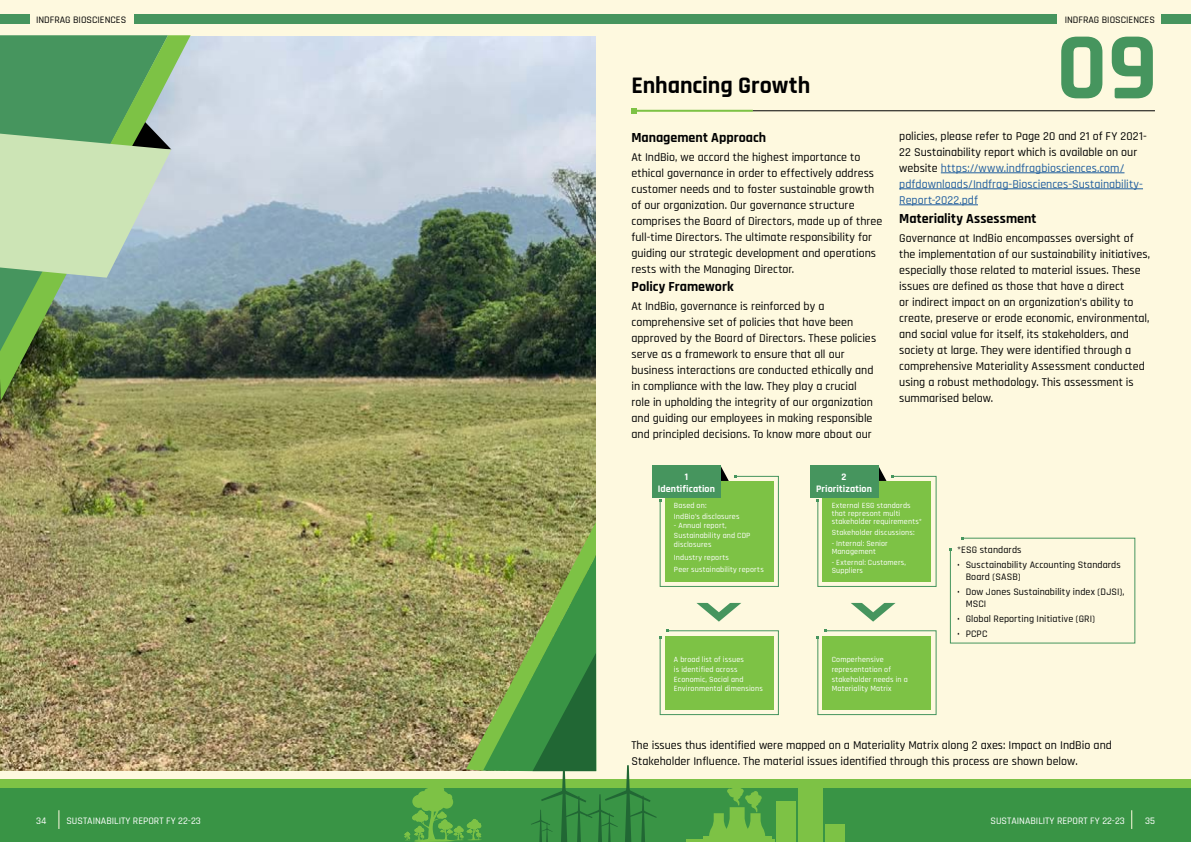
<style>
.page{position:relative;width:1191px;height:842px;background:#fef9df}
.page>*{position:absolute;margin:0;border:0;box-sizing:border-box;transform-origin:0 0}
.t1{font:700 96px "Rajdhani";color:#46955e}
.t2{font:700 24px "Rajdhani";letter-spacing:-.005em;color:#000}
.t3{font:700 14px "Rajdhani";color:#000}
.t4{font:500 12px/16px "Rajdhani";color:#000}
.t5{font:500 12px/16px "Rajdhani";color:#215e9e}
.t6{font:500 10px/12px "Rajdhani";letter-spacing:.005em;color:#000}
.t7{font:500 10px "Rajdhani";color:#fff}
.t8{font:700 10px/12px "Rajdhani";letter-spacing:.01em;color:#fff;text-align:center}
.t9{font:500 8px/9.6px "Rajdhani";letter-spacing:.02em;color:#fff}
.s1{color:#000}
</style>
<div class="page">
<div style="left:0;top:779px;width:1191px;height:54px;background:#7dc245"></div>
<div style="left:0;top:788px;width:1191px;height:54px;background:#399445"></div>
<svg style="left:1131px;top:810px;width:1px;height:19px"></svg>
<svg style="left:58px;top:810px;width:1px;height:19px"></svg>
<div style="left:134px;top:14px;width:461px;height:10px;background:#46955e"></div>
<div style="left:595px;top:14px;width:462px;height:10px;background:#46955e"></div>
<div style="left:0;top:14px;width:30px;height:10px;background:#46955e"></div>
<div style="left:1161px;top:14px;width:30px;height:10px;background:#46955e"></div>
<div style="left:776px;top:801px;width:19px;height:41px;background:#7dc245"></div>
<div style="left:825px;top:824px;width:20px;height:18px;background:#7dc245"></div>
<div style="left:798px;top:783px;width:25px;height:59px;background:#7dc245"></div>
<hr style="left:940px;top:172px;width:184px;height:1px;background:#215e9e">
<hr style="left:899px;top:188px;width:244px;height:1px;background:#215e9e">
<hr style="left:899px;top:204px;width:79px;height:1px;background:#215e9e">
<hr style="left:631px;top:110px;width:122px;height:2px;background:#7dc245">
<hr style="left:753px;top:111px;width:402px;height:1px;background:#000">
<svg style="left:631px;top:108px;width:5px;height:5px"></svg>
<img style="left:0;top:36px;width:595px;height:735px">
<img style="left:0;top:35px;width:191px;height:366px">
<svg style="left:0;top:122px;width:171px;height:156px;background:#b4d1ab"></svg>
<svg style="left:404px;top:466px;width:375px;height:376px"></svg>
<svg style="left:817px;top:466px;width:119px;height:121px;background:#8fc85e"></svg>
<div style="left:810px;top:466px;width:68px;height:32px;background:#46955e"></div>
<svg style="left:817px;top:630px;width:119px;height:85px;background:#90c95f"></svg>
<svg style="left:851px;top:602px;width:44px;height:20px"></svg>
<svg style="left:949px;top:537px;width:186px;height:106px"></svg>
<p class="t6" style="left:36px;top:14px;width:92px">INDFRAG BIOSCIENCES</p>
<h2 class="t2" style="left:631px;top:71px;width:180px">Enhancing Growth</h2>
<p class="t3" style="left:631px;top:129px;width:136px">Management Approach</p>
<p class="t4" style="left:631px;top:149px;width:252px">At IndBio, we accord the highest importance to ethical governance in order to effectively address customer needs and to foster sustainable growth of our organization. Our governance structure comprises the Board of Directors, made up of three full-time Directors. The ultimate responsibility for guiding our strategic development and operations rests with the Managing Director.</p>
<p class="t3" style="left:631px;top:278px;width:104px">Policy Framework</p>
<p class="t4" style="left:631px;top:299px;width:246px">At IndBio, governance is reinforced by a comprehensive set of policies that have been approved by the Board of Directors. These policies serve as a framework to ensure that all our business interactions are conducted ethically and in compliance with the law. They play a crucial role in upholding the integrity of our organization and guiding our employees in making responsible and principled decisions. To know more about our</p>
<p class="t8" style="left:658px;top:471px;width:59px">1<br>Identification</p>
<p class="t8" style="left:816px;top:471px;width:57px">2<br>Prioritization</p>
<p class="t6" style="left:1064px;top:14px;width:92px">INDFRAG BIOSCIENCES</p>
<h1 class="t1" style="left:1056px;top:9px;width:103px">09</h1>
<p class="t5" style="left:899px;top:128px;width:249px"><span class="s1">policies, please refer to Page 20 and 21 of FY 2021- 22 Sustainability report which is available on our website</span> https://www.indfragbiosciences.com/ pdfdownloads/Indfrag-Biosciences-Sustainability-Report-2022.pdf</p>
<p class="t3" style="left:899px;top:210px;width:139px">Materiality Assessment</p>
<p class="t4" style="left:899px;top:230px;width:252px">Governance at IndBio encompasses oversight of the implementation of our sustainability initiatives, especially those related to material issues. These issues are defined as those that have a direct<br>or indirect impact on an organization’s ability to create, preserve or erode economic, environmental, and social value for itself, its stakeholders, and society at large. They were identified through a comprehensive Materiality Assessment conducted using a robust methodology. This assessment is summarised below.</p>
<p class="t9" style="left:674px;top:501px;width:67px;line-height:10.4px">Based on:<br>IndBio’s disclosures</p>
<p class="t9" style="left:674px;top:521px;width:78px">- Annual report,<br>Sustainability and CDP disclosures</p>
<p class="t9" style="left:674px;top:551px;width:91px;line-height:12.4px">Industry reports<br>Peer sustainability reports</p>
<p class="t9" style="left:674px;top:655px;width:90px">A broad list of issues<br>is identified across<br>Economic, Social and<br>Environmental dimensions</p>
<p class="t9" style="left:831px;top:502px;width:92px;line-height:8px">External ESG standards that represont multi stakeholder requirements*</p>
<p class="t9" style="left:831px;top:528px;width:85px">Stakeholder discussions:</p>
<p class="t9" style="left:831px;top:540px;width:58px;line-height:8px">- Internal: Senior<br>Management</p>
<p class="t9" style="left:831px;top:558px;width:76px;line-height:8px">- External: Customers,<br>Suppliers</p>
<p class="t9" style="left:831px;top:655px;width:78px">Comperhensive representation of stakeholder needs in a<br>Materiality Matrix</p>
<p class="t6" style="left:957px;top:544px;width:66px">*ESG standards</p>
<p class="t6" style="left:965px;top:559px;width:157px;text-indent:-8px">• Susctainability Accounting Standards<br>Board (SASB)</p>
<p class="t6" style="left:965px;top:586px;width:160px;text-indent:-8px">• Dow Jones Sustainability index (DJSI),<br>MSCI</p>
<p class="t6" style="left:957px;top:613px;width:139px">• Global Reporting Initiative (GRI)</p>
<p class="t6" style="left:957px;top:628px;width:32px">• PCPC</p>
<p class="t4" style="left:631px;top:738px;width:482px">The issues thus identified were mapped on a Materiality Matrix along 2 axes: Impact on IndBio and<br>Stakeholder Influence. The material issues identified through this process are shown below.</p>
<p class="t7" style="left:36px;top:815px;width:12px">34</p>
<p class="t7" style="left:66px;top:815px;width:136px">SUSTAINABILITY REPORT FY 22-23</p>
<p class="t7" style="left:1145px;top:815px;width:11px">35</p>
<p class="t7" style="left:990px;top:815px;width:136px">SUSTAINABILITY REPORT FY 22-23</p>
</div>
